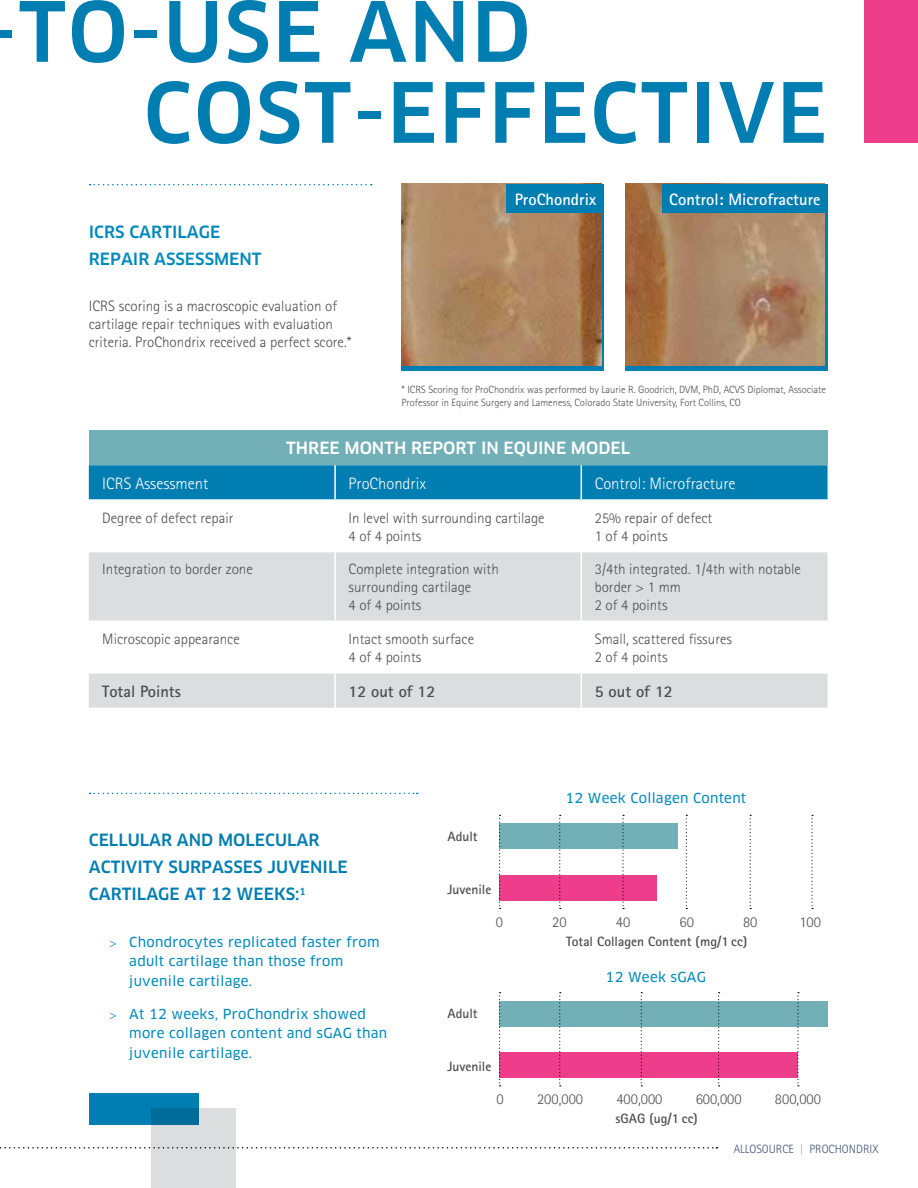
<style>
.page{position:relative;width:918px;height:1188px;background:#fff}
.page>*{position:absolute;margin:0;border:0;box-sizing:border-box;transform-origin:0 0}
.t1{font:500 81px/81px "Clan";letter-spacing:.02em;color:#007db1}
.t2{font:500 16.5px "Clan";color:#007db1}
.t3{font:300 16.5px "Rotis Sans Serif";color:#fff}
.t4{font:700 16.5px "Rotis Sans Serif";color:#fff}
.t5{font:500 16.5px "Clan";color:#fff}
.t6{font:500 16.5px/27px "Clan";color:#0089bb}
.t7{font:700 16.5px "Rotis Sans Serif";color:#4d4d4f}
.t8{font:300 15px/18px "Rotis Sans Serif";color:#4d4d4f}
.t9{font:13.5px/19.5px "Clan News";letter-spacing:.02em;color:#0089bb}
.t10{font:700 13.5px "Rotis Sans Serif";color:#4d4d4f}
.t11{font:300 12px "Rotis Sans Serif";color:#3f5372}
.t12{font:300 10.5px/12.6px "Rotis Sans Serif";color:#4d4d4f}
.s1{font-family:"Rotis Sans Serif";font-weight:300}
.s2{color:#f0639a}
</style>
<div class="page">
<div style="left:89px;top:1094px;width:109px;height:31px;background:#007db1"></div>
<div style="left:151px;top:1108px;width:85px;height:80px;background:#dcddde"></div>
<div style="left:864px;top:0;width:54px;height:143px;background:#ee3d8b"></div>
<svg style="left:0;top:1147px;width:717px;height:2px"></svg>
<svg style="left:90px;top:793px;width:328px;height:1px"></svg>
<svg style="left:90px;top:184px;width:282px;height:1px"></svg>
<div style="left:89px;top:430px;width:739px;height:35px;background:#73afb7"></div>
<div style="left:89px;top:465px;width:739px;height:34px;background:#007db1"></div>
<svg style="left:89px;top:552px;width:739px;height:156px;fill:#dcddde"></svg>
<hr style="left:334px;top:552px;width:2px;height:69px;background:#fff">
<hr style="left:581px;top:552px;width:1px;height:69px;background:#fff">
<hr style="left:89px;top:621px;width:246px;height:1px;background:#fff">
<hr style="left:335px;top:621px;width:246px;height:1px;background:#fff">
<hr style="left:334px;top:622px;width:2px;height:50px;background:#fff">
<hr style="left:581px;top:621px;width:247px;height:1px;background:#fff">
<hr style="left:581px;top:622px;width:1px;height:50px;background:#fff">
<hr style="left:89px;top:672px;width:246px;height:2px;background:#fff">
<hr style="left:335px;top:672px;width:246px;height:2px;background:#fff">
<hr style="left:334px;top:674px;width:2px;height:34px;background:#fff">
<hr style="left:581px;top:672px;width:247px;height:2px;background:#fff">
<hr style="left:581px;top:674px;width:1px;height:34px;background:#fff">
<hr style="left:334px;top:465px;width:2px;height:34px;background:#fff">
<hr style="left:581px;top:465px;width:1px;height:34px;background:#fff">
<div style="left:402px;top:184px;width:202px;height:187px;background:#007db1"></div>
<img style="left:402px;top:184px;width:199px;height:182px">
<div style="left:625px;top:184px;width:203px;height:187px;background:#007db1"></div>
<img style="left:625px;top:184px;width:200px;height:182px">
<div style="left:662px;top:184px;width:166px;height:28px;background:#007db1"></div>
<div style="left:506px;top:184px;width:98px;height:28px;background:#007db1"></div>
<div style="left:499px;top:875px;width:158px;height:26px;background:#ee3d8b"></div>
<div style="left:499px;top:824px;width:178px;height:25px;background:#73afb7"></div>
<svg style="left:499px;top:815px;width:2px;height:94px"></svg>
<svg style="left:559px;top:815px;width:2px;height:94px"></svg>
<svg style="left:622px;top:815px;width:2px;height:94px"></svg>
<svg style="left:686px;top:815px;width:1px;height:94px"></svg>
<svg style="left:750px;top:815px;width:1px;height:94px"></svg>
<svg style="left:811px;top:815px;width:2px;height:94px"></svg>
<div style="left:499px;top:1052px;width:298px;height:26px;background:#ee3d8b"></div>
<div style="left:499px;top:1001px;width:329px;height:26px;background:#73afb7"></div>
<svg style="left:499px;top:992px;width:2px;height:94px"></svg>
<svg style="left:559px;top:992px;width:2px;height:94px"></svg>
<svg style="left:641px;top:992px;width:1px;height:94px"></svg>
<svg style="left:718px;top:992px;width:2px;height:94px"></svg>
<svg style="left:797px;top:992px;width:2px;height:94px"></svg>
<h1 class="t1" style="left:144px;top:-8px;width:685px;text-indent:-159px">-TO-USE AND<br>COST-EFFECTIVE</h1>
<p class="t6" style="left:89px;top:218px;width:174px">ICRS CARTILAGE<br>REPAIR ASSESSMENT</p>
<p class="t8" style="left:89px;top:297px;width:264px">ICRS scoring is a macroscopic evaluation of cartilage repair techniques with evaluation criteria. ProChondrix received a perfect score.*</p>
<p class="t4" style="left:515px;top:189px;width:83px">ProChondrix</p>
<p class="t4" style="left:669px;top:189px;width:153px">Control: Microfracture</p>
<p class="t12" style="left:402px;top:384px;width:426px">* I CRS Scoring for ProChondrix was performed by Laurie R. Goodrich, DVM , PhD, ACVS Diplomat, Associate<br>Professor in Equine Surgery and Lameness, Colorado State U niversity, Fort Collins, CO</p>
<p class="t5" style="left:286px;top:439px;width:12px">THR</p>
<p class="t5" style="left:319px;top:439px;width:312px">EE MONTH REPORT IN EQUINE MODEL</p>
<p class="t3" style="left:102px;top:474px;width:108px">I CRS Assessment</p>
<p class="t3" style="left:349px;top:474px;width:79px">ProChondrix</p>
<p class="t3" style="left:595px;top:474px;width:142px">Control: M icrofracture</p>
<p class="t8" style="left:102px;top:509px;width:133px">Degree of defect repair</p>
<p class="t8" style="left:349px;top:509px;width:198px">I n level with surrounding cartilage<br>4 of 4 points</p>
<p class="t8" style="left:595px;top:509px;width:119px">25% repair of defect<br>1 of 4 points</p>
<p class="t8" style="left:102px;top:560px;width:152px">I ntegration to border zone</p>
<p class="t8" style="left:349px;top:560px;width:152px">Complete integration with surrounding cartilage<br>4 of 4 points</p>
<p class="t8" style="left:595px;top:560px;width:208px">3/4th integrated. 1/4th with notable border &gt; 1 mm<br>2 of 4 points</p>
<p class="t8" style="left:102px;top:630px;width:139px">M icroscopic appearance</p>
<p class="t8" style="left:349px;top:630px;width:127px">I ntact smooth surface<br>4 of 4 points</p>
<p class="t8" style="left:595px;top:630px;width:139px">Small, scattered fissures<br>2 of 4 points</p>
<p class="t7" style="left:102px;top:681px;width:80px">Total Points</p>
<p class="t7" style="left:349px;top:681px;width:88px">12 out of 12</p>
<p class="t7" style="left:595px;top:681px;width:79px">5 out of 12</p>
<p class="t2" style="left:89px;top:831px;width:12px">CELLULA</p>
<p class="t2" style="left:161px;top:831px;width:29px">R AND</p>
<p class="t2" style="left:218px;top:831px;width:13px">MOLECULA</p>
<p class="t2" style="left:309px;top:831px;width:13px">R</p>
<p class="t2" style="left:89px;top:858px;width:11px">ACTIVITY</p>
<p class="t2" style="left:169px;top:858px;width:119px">SURPASSES JUVENILE</p>
<p class="t2" style="left:89px;top:885px;width:44px">CA RTILAGE</p>
<p class="t2" style="left:184px;top:885px;width:66px">AT 12 WEE</p>
<p class="t2" style="left:274px;top:885px;width:33px">KS:<sup>1</sup></p>
<p class="t9" style="left:129px;top:932px;width:252px;text-indent:-20px"><span class="s1">&gt;</span> Chondrocytes replicated faster from adult cartilage than those from juvenile cartilage.</p>
<p class="t9" style="left:129px;top:1004px;width:259px;text-indent:-20px"><span class="s1">&gt;</span> At 12 weeks, ProChondrix showed more collagen content and sGAG than juvenile cartilage.</p>
<p class="t10" style="left:447px;top:828px;width:32px">Adult</p>
<p class="t10" style="left:447px;top:880px;width:45px">Juvenile</p>
<p class="t9" style="left:565px;top:789px;width:182px">12 Week Collagen Content</p>
<p class="t8" style="left:496px;top:913px;width:9px">0</p>
<p class="t8" style="left:552px;top:913px;width:16px">20</p>
<p class="t8" style="left:616px;top:913px;width:16px">40</p>
<p class="t8" style="left:679px;top:913px;width:16px">60</p>
<p class="t8" style="left:743px;top:913px;width:16px">80</p>
<p class="t8" style="left:799px;top:913px;width:23px">100</p>
<p class="t10" style="left:566px;top:933px;width:183px">Total Collagen Content (mg/1 cc)</p>
<p class="t10" style="left:447px;top:1005px;width:32px">Adult</p>
<p class="t10" style="left:447px;top:1058px;width:45px">Juvenile</p>
<p class="t9" style="left:606px;top:968px;width:102px">12 Week sGAG</p>
<p class="t8" style="left:497px;top:1090px;width:9px">0</p>
<p class="t8" style="left:537px;top:1090px;width:48px">200,000</p>
<p class="t8" style="left:616px;top:1090px;width:48px">400,000</p>
<p class="t8" style="left:696px;top:1090px;width:48px">600,000</p>
<p class="t8" style="left:775px;top:1090px;width:48px">800,000</p>
<p class="t10" style="left:616px;top:1110px;width:84px">sGAG (ug/1 cc)</p>
<p class="t11" style="left:734px;top:1142px;width:146px">Allosource <span class="s2">|</span> ProChondrix</p>
</div>
